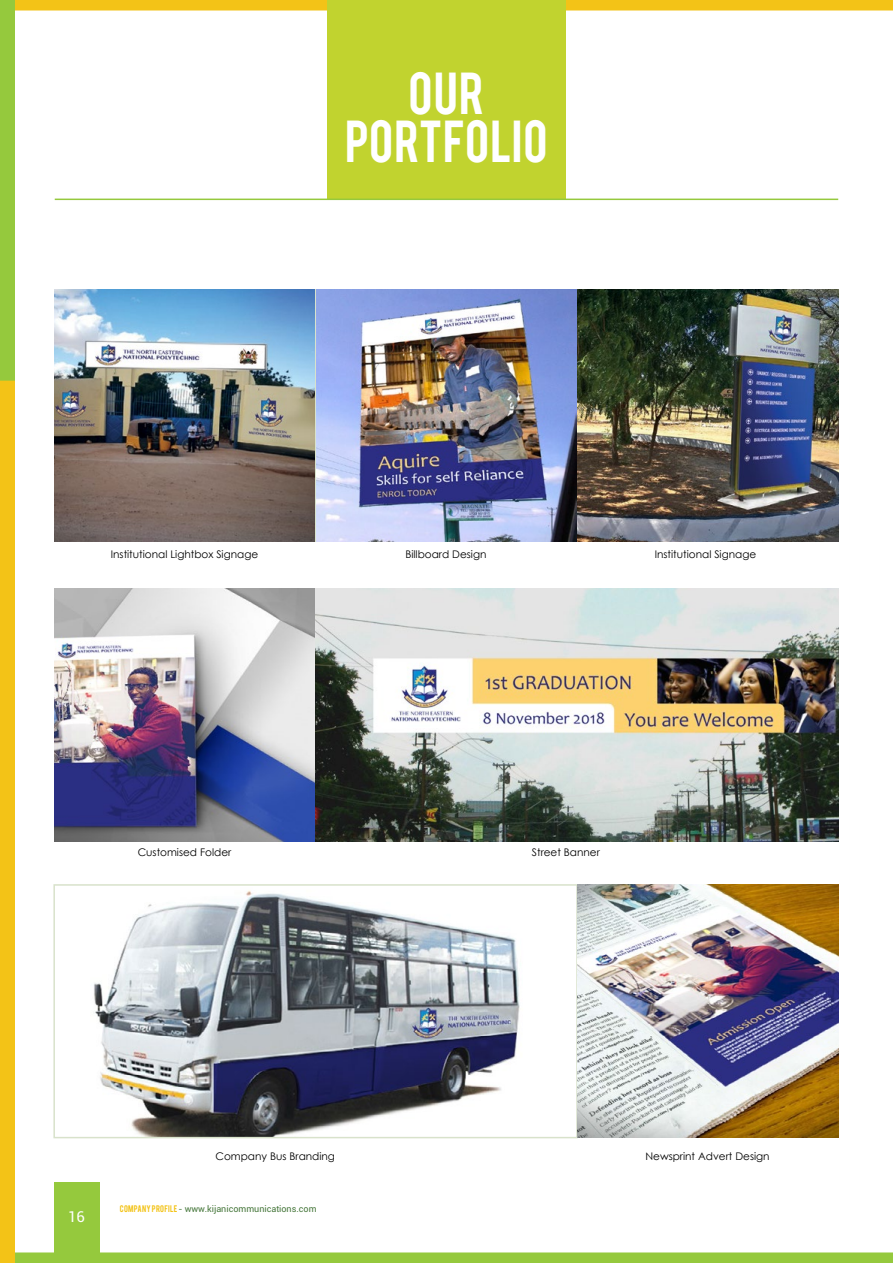
<style>
.page{position:relative;width:893px;height:1263px;background:#fff}
.page>*{position:absolute;margin:0;border:0;box-sizing:border-box;transform-origin:0 0}
.t1{font:46.5px/48.6px "Bebas";letter-spacing:.02em;color:#fff;text-align:center}
.t2{font:15px "Roboto";color:#fff}
.t3{font:10.5px "Century Gothic";color:#000}
.t4{font:9px "Roboto";color:#46773b}
.s1{font-family:"Bebas";font-size:7.5px;color:#f3c317}
</style>
<div class="page">
<div style="left:4px;top:0;width:889px;height:11px;background:#f3c317"></div>
<div style="left:4px;top:1252px;width:889px;height:11px;background:#95c93d"></div>
<div style="left:0;top:0;width:15px;height:623px;background:#95c93d"></div>
<div style="left:0;top:381px;width:15px;height:882px;background:#f3c317"></div>
<div style="left:54px;top:1182px;width:45px;height:81px;background:#95c93d"></div>
<div style="left:327px;top:0;width:239px;height:199px;background:#c1d32f"></div>
<hr style="left:55px;top:199px;width:783px;height:1px;background:#95c93d">
<img style="left:54px;top:289px;width:261px;height:253px">
<img style="left:94px;top:890px;width:426px;height:245px">
<div style="left:53px;top:884px;width:525px;height:254px;border:2px solid #d8e2cb"></div>
<img style="left:54px;top:589px;width:784px;height:252px">
<img style="left:317px;top:289px;width:260px;height:253px">
<img style="left:577px;top:289px;width:261px;height:253px">
<img style="left:577px;top:885px;width:261px;height:252px">
<h1 class="t1" style="left:345px;top:66px;width:204px">OUR<br>PORTFOLIO</h1>
<p class="t3" style="left:111px;top:547px;width:149px">Institutional Lightbox Signage</p>
<p class="t3" style="left:138px;top:845px;width:95px">Customised Folder</p>
<p class="t3" style="left:405px;top:547px;width:83px">Billboard Design</p>
<p class="t3" style="left:655px;top:547px;width:103px">Institutional Signage</p>
<p class="t3" style="left:532px;top:845px;width:70px">Street Banner</p>
<h2 class="t2" style="left:68px;top:1206px;width:18px">16</h2>
<p class="t3" style="left:216px;top:1148px;width:121px">Company Bus Branding</p>
<p class="t3" style="left:645px;top:1148px;width:126px">Newsprint Advert Design</p>
<p class="t4" style="left:120px;top:1202px;width:198px"><span class="s1">COMPANY PROFILE</span> - www.kijanicommunications.com</p>
</div>
